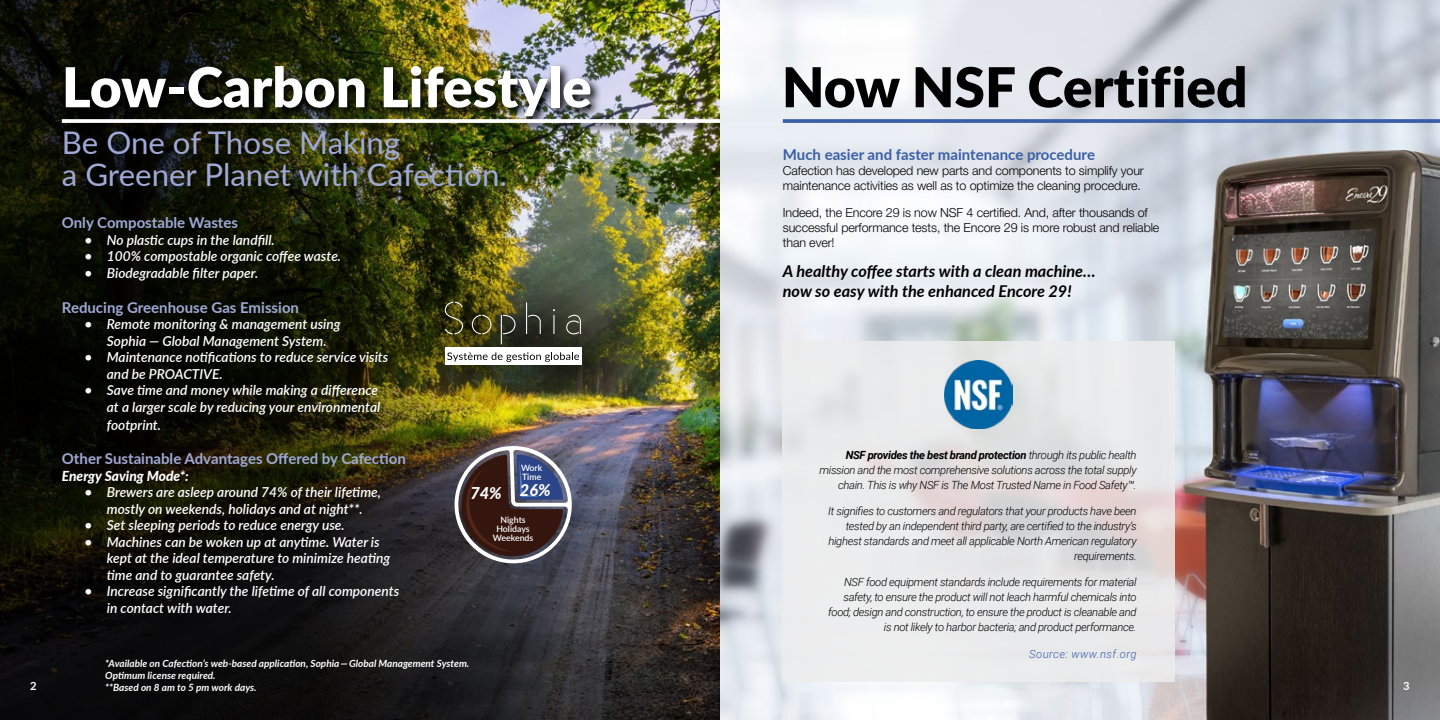
<style>
.page{position:relative;width:1440px;height:720px;background:#fff}
.page>*{position:absolute;margin:0;border:0;box-sizing:border-box;transform-origin:0 0}
.t1{font:900 55px "Lato";color:#fff}
.t2{font:900 55px "Lato";color:#000}
.t3{font:31.25px/31.2px "Lato";color:#a0a9d5}
.t4{font:italic 700 16.25px/19.5px "Lato";color:#000}
.t5{font:italic 800 16.25px "Lato";color:#fff}
.t6{font:700 15px "Lato";color:#a0a9d5}
.t7{font:700 15px "Lato";color:#3a5fa7}
.t8{font:italic 600 13.75px/16.5px "Lato";color:#fff}
.t9{font:italic 800 13.75px "Lato";color:#fff}
.t10{font:300 12.5px/15px "Helvetica Neue LT Pro";letter-spacing:-.01em;color:#000}
.t11{font:italic 300 11.25px/15px "Roboto";letter-spacing:-.03em;color:#000;text-align:right}
.t12{font:italic 300 11.25px "Roboto";letter-spacing:.04em;color:#3a5fa7}
.t13{font:700 11.25px "Lato";color:#fff}
.t14{font:italic 700 10px/12px "Lato";color:#fff}
.t15{font:600 8.75px/8.8px "Lato";color:#fff;text-align:center}
.s1{font-weight:700}
</style>
<div class="page">
<img style="left:720px;top:0;width:720px;height:720px">
<img style="left:0;top:0;width:720px;height:720px">
<img style="left:62px;top:63px;width:541px;height:55px">
<div style="left:60px;top:118px;width:670px;height:15px;background:#000;opacity:.75"></div>
<svg style="left:62px;top:119px;width:658px;height:4px"></svg>
<svg style="left:454px;top:446px;width:118px;height:117px;background:#574c54"></svg>
<div style="left:391px;top:249px;width:245px;height:171px;background:#000;opacity:.75"></div>
<div style="left:445px;top:347px;width:136px;height:18px;background:#fff"></div>
<svg style="left:445px;top:302px;width:18px;height:32px"></svg>
<svg style="left:472px;top:315px;width:19px;height:19px"></svg>
<svg style="left:501px;top:315px;width:15px;height:29px"></svg>
<svg style="left:526px;top:302px;width:15px;height:32px"></svg>
<svg style="left:553px;top:309px;width:2px;height:25px"></svg>
<svg style="left:566px;top:315px;width:15px;height:19px"></svg>
<svg style="left:447px;top:352px;width:132px;height:10px"></svg>
<svg style="left:783px;top:119px;width:657px;height:4px;background:#4366aa"></svg>
<svg style="left:782px;top:341px;width:392px;height:340px;background:#e7e6e7"></svg>
<img style="left:944px;top:360px;width:68px;height:68px">
<h1 class="t1" style="left:62px;top:46px;width:531px">Low-Carbon Lifestyle</h1>
<h1 class="t2" style="left:782px;top:46px;width:467px">Now NSF Certified</h1>
<h2 class="t3" style="left:62px;top:126px;width:446px">Be One of Those Making<br>a Greener Planet with Cafection.</h2>
<p class="t7" style="left:783px;top:144px;width:314px">Much easier and faster maintenance procedure</p>
<p class="t10" style="left:783px;top:163px;width:363px">Cafection has developed new parts and components to simplify your maintenance activities as well as to optimize the cleaning procedure.</p>
<p class="t10" style="left:783px;top:204px;width:378px">Indeed, the Encore 29 is now NSF 4 certified. And, after thousands of successful performance tests, the Encore 29 is more robust and reliable than ever!</p>
<p class="t4" style="left:783px;top:261px;width:314px">A healthy coffee starts with a clean machine… now so easy with the enhanced Encore 29!</p>
<p class="t6" style="left:62px;top:212px;width:178px">Only Compostable Wastes</p>
<p class="t8" style="left:84px;top:231px;width:192px">• No plastic cups in the landfill.</p>
<p class="t8" style="left:84px;top:247px;width:258px">• 100% compostable organic coffee waste.</p>
<p class="t8" style="left:84px;top:264px;width:175px">• Biodegradable filter paper.</p>
<p class="t6" style="left:62px;top:296px;width:239px">Reducing Greenhouse Gas Emission</p>
<p class="t8" style="left:107px;top:315px;width:235px;text-indent:-22px">• Remote monitoring &amp; management using<br>Sophia — Global Management System.</p>
<p class="t8" style="left:107px;top:348px;width:283px;text-indent:-22px">• Maintenance notifications to reduce service visits and be PROACTIVE.</p>
<p class="t8" style="left:84px;top:381px;width:298px;text-align:right">• Save time and money while making a difference at a larger scale by reducing your environmental</p>
<p class="t8" style="left:107px;top:416px;width:56px">footprint.</p>
<p class="t6" style="left:62px;top:448px;width:346px">Other Sustainable Advantages Offered by Cafection</p>
<p class="t9" style="left:62px;top:466px;width:129px">Energy Saving Mode*:</p>
<p class="t8" style="left:84px;top:484px;width:298px;text-align:center">• Brewers are asleep around 74% of their lifetime, mostly on weekends, holidays and at night**.</p>
<p class="t8" style="left:84px;top:517px;width:262px">• Set sleeping periods to reduce energy use.</p>
<p class="t8" style="left:107px;top:533px;width:285px;text-indent:-22px">• Machines can be woken up at anytime. Water is kept at the ideal temperature to minimize heating time and to guarantee safety.</p>
<p class="t8" style="left:107px;top:583px;width:294px;text-indent:-22px">• Increase significantly the lifetime of all components in contact with water.</p>
<p class="t11" style="left:820px;top:447px;width:319px"><span class="s1">NSF provides the best brand protection</span> through its public health mission and the most comprehensive solutions across the total supply chain. This is why NSF is The Most Trusted Name in Food Safety™.</p>
<p class="t11" style="left:828px;top:503px;width:310px">It signifies to customers and regulators that your products have been tested by an independent third party, are certified to the industry’s highest standards and meet all applicable North American regulatory requirements.</p>
<p class="t11" style="left:828px;top:574px;width:310px">NSF food equipment standards include requirements for material safety, to ensure the product will not leach harmful chemicals into food; design and construction, to ensure the product is cleanable and is not likely to harbor bacteria; and product performance.</p>
<p class="t12" style="left:1029px;top:646px;width:109px">Source: www.nsf.org</p>
<p class="t15" style="left:521px;top:463px;width:23px;text-align:left">Work<br>Time</p>
<p class="t5" style="left:470px;top:480px;width:82px">74% 26%</p>
<p class="t15" style="left:493px;top:515px;width:42px">Nights<br>Holidays<br>Weekends</p>
<p class="t14" style="left:105px;top:657px;width:366px">*Available on Cafection’s web-based application, Sophia — Global Management System.<br>Optimum license required.<br>**Based on 8 am to 5 pm work days.</p>
<p class="t13" style="left:30px;top:677px;width:8px">2</p>
<p class="t13" style="left:1403px;top:677px;width:8px">3</p>
</div>
